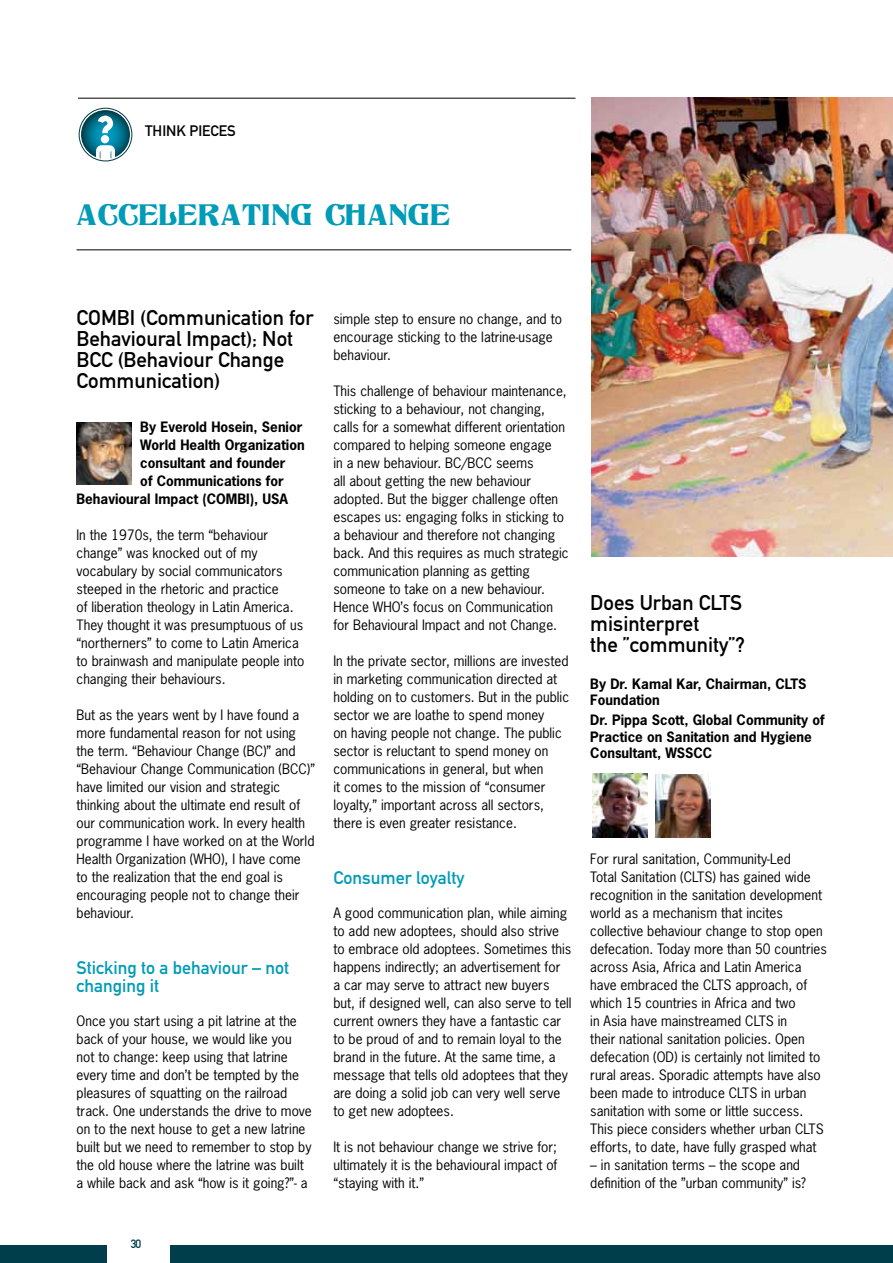
<style>
.page{position:relative;width:893px;height:1263px;background:#fff}
.page>*{position:absolute;margin:0;border:0;box-sizing:border-box;transform-origin:0 0}
.t1{font:31.5px "Titania";color:#009bb7}
.t2{font:21px/21px "DIN Mittelschrift Std";color:#000}
.t3{font:18px/18px "DIN Mittelschrift Std";color:#009bb7}
.t4{font:15px "DIN Mittelschrift Std";color:#000}
.t5{font:13.5px/18px "News Gothic Std";color:#000}
.t6{font:700 13.5px/16.2px "News Gothic Std";color:#000}
.t7{font:12px "DIN Mittelschrift Std";color:#003e4b}
</style>
<div class="page">
<div style="left:0;top:1246px;width:106px;height:17px;background:#003e4b"></div>
<div style="left:170px;top:1246px;width:723px;height:17px;background:#003e4b"></div>
<svg style="left:81px;top:110px;width:49px;height:49px"></svg>
<div style="left:101px;top:135px;width:8px;height:8px;background:#fff;border-radius:50%"></div>
<svg style="left:98px;top:116px;width:15px;height:17px"></svg>
<svg style="left:96px;top:145px;width:19px;height:17px"></svg>
<div style="left:79px;top:108px;width:53px;height:53px;border:1px solid #003944;border-radius:50%"></div>
<hr style="left:78px;top:98px;width:497px;height:1px;background:#000">
<hr style="left:77px;top:249px;width:494px;height:1px;background:#000">
<img style="left:591px;top:98px;width:302px;height:458px">
<img style="left:77px;top:422px;width:55px;height:62px">
<img style="left:592px;top:774px;width:56px;height:64px">
<img style="left:655px;top:774px;width:55px;height:64px">
<p class="t4" style="left:145px;top:122px;width:62px">Think Pieces</p>
<h1 class="t1" style="left:77px;top:197px;width:376px">ACCELERATING CHANGE</h1>
<h2 class="t2" style="left:77px;top:308px;width:239px">COMBI (Communication for<br>Behavioural Impact); Not<br>BCC (Behaviour Change<br>Communication)</h2>
<p class="t6" style="left:140px;top:419px;width:164px">By Everold Hosein, Senior</p>
<p class="t6" style="left:140px;top:437px;width:166px">World Health Organization</p>
<p class="t6" style="left:140px;top:455px;width:147px">consultant and founder</p>
<p class="t6" style="left:140px;top:473px;width:145px">of Communications for</p>
<p class="t6" style="left:77px;top:491px;width:213px">Behavioural Impact (COMBI), USA</p>
<p class="t5" style="left:77px;top:526px;width:229px">In the 1970s, the term “behaviour change” was knocked out of my vocabulary by social communicators steeped in the rhetoric and practice<br>of liberation theology in Latin America.<br>They thought it was presumptuous of us “northerners” to come to Latin America to brainwash and manipulate people into changing their behaviours.</p>
<p class="t5" style="left:77px;top:706px;width:240px">But as the years went by I have found a more fundamental reason for not using the term. “Behaviour Change (BC)” and “Behaviour Change Communication (BCC)” have limited our vision and strategic thinking about the ultimate end result of our communication work. In every health programme I have worked on at the World Health Organization (WHO), I have come to the realization that the end goal is encouraging people not to change their behaviour.</p>
<h3 class="t3" style="left:77px;top:958px;width:214px">Sticking to a behaviour – not changing it</h3>
<p class="t5" style="left:77px;top:1012px;width:237px">Once you start using a pit latrine at the back of your house, we would like you not to change: keep using that latrine every time and don’t be tempted by the pleasures of squatting on the railroad track. One understands the drive to move on to the next house to get a new latrine built but we need to remember to stop by the old house where the latrine was built a while back and ask “how is it going?”- a</p>
<p class="t5" style="left:333px;top:310px;width:230px">simple step to ensure no change, and to encourage sticking to the latrine-usage behaviour.</p>
<p class="t5" style="left:333px;top:382px;width:237px">This challenge of behaviour maintenance, sticking to a behaviour, not changing, calls for a somewhat different orientation compared to helping someone engage<br>in a new behaviour. BC/BCC seems<br>all about getting the new behaviour adopted. But the bigger challenge often escapes us: engaging folks in sticking to a behaviour and therefore not changing back. And this requires as much strategic communication planning as getting someone to take on a new behaviour.<br>Hence WHO’s focus on Communication for Behavioural Impact and not Change.</p>
<p class="t5" style="left:333px;top:652px;width:237px">In the private sector, millions are invested in marketing communication directed at holding on to customers. But in the public sector we are loathe to spend money<br>on having people not change. The public sector is reluctant to spend money on communications in general, but when<br>it comes to the mission of “consumer loyalty,” important across all sectors, there is even greater resistance.</p>
<h3 class="t3" style="left:333px;top:868px;width:132px">Consumer loyalty</h3>
<p class="t5" style="left:333px;top:904px;width:240px">A good communication plan, while aiming to add new adoptees, should also strive to embrace old adoptees. Sometimes this happens indirectly; an advertisement for<br>a car may serve to attract new buyers but, if designed well, can also serve to tell current owners they have a fantastic car to be proud of and to remain loyal to the brand in the future. At the same time, a message that tells old adoptees that they are doing a solid job can very well serve to get new adoptees.</p>
<p class="t5" style="left:333px;top:1138px;width:226px;text-align:justify">It is not behaviour change we strive for; ultimately it is the behavioural impact of “staying with it. ”</p>
<p class="t7" style="left:131px;top:1236px;width:12px">30</p>
<h2 class="t2" style="left:590px;top:592px;width:156px">Does Urban CLTS misinterpret<br>the ”community”?</h2>
<p class="t6" style="left:590px;top:675px;width:218px">By Dr. Kamal Kar, Chairman, CLTS<br>Foundation</p>
<p class="t6" style="left:590px;top:712px;width:236px">Dr. Pippa Scott, Global Community of<br>Practice on Sanitation and Hygiene<br>Consultant, WSSCC</p>
<p class="t5" style="left:590px;top:850px;width:238px">For rural sanitation, Community-Led<br>Total Sanitation (CLTS) has gained wide recognition in the sanitation development world as a mechanism that incites collective behaviour change to stop open defecation. Today more than 50 countries across Asia, Africa and Latin America have embraced the CLTS approach, of which 15 countries in Africa and two<br>in Asia have mainstreamed CLTS in<br>their national sanitation policies. Open defecation (OD) is certainly not limited to rural areas. Sporadic attempts have also been made to introduce CLTS in urban sanitation with some or little success.<br>This piece considers whether urban CLTS efforts, to date, have fully grasped what</p>
<p class="t5" style="left:590px;top:1156px;width:217px">– in sanitation terms – the scope and definition of the ”urban community” is?</p>
</div>
